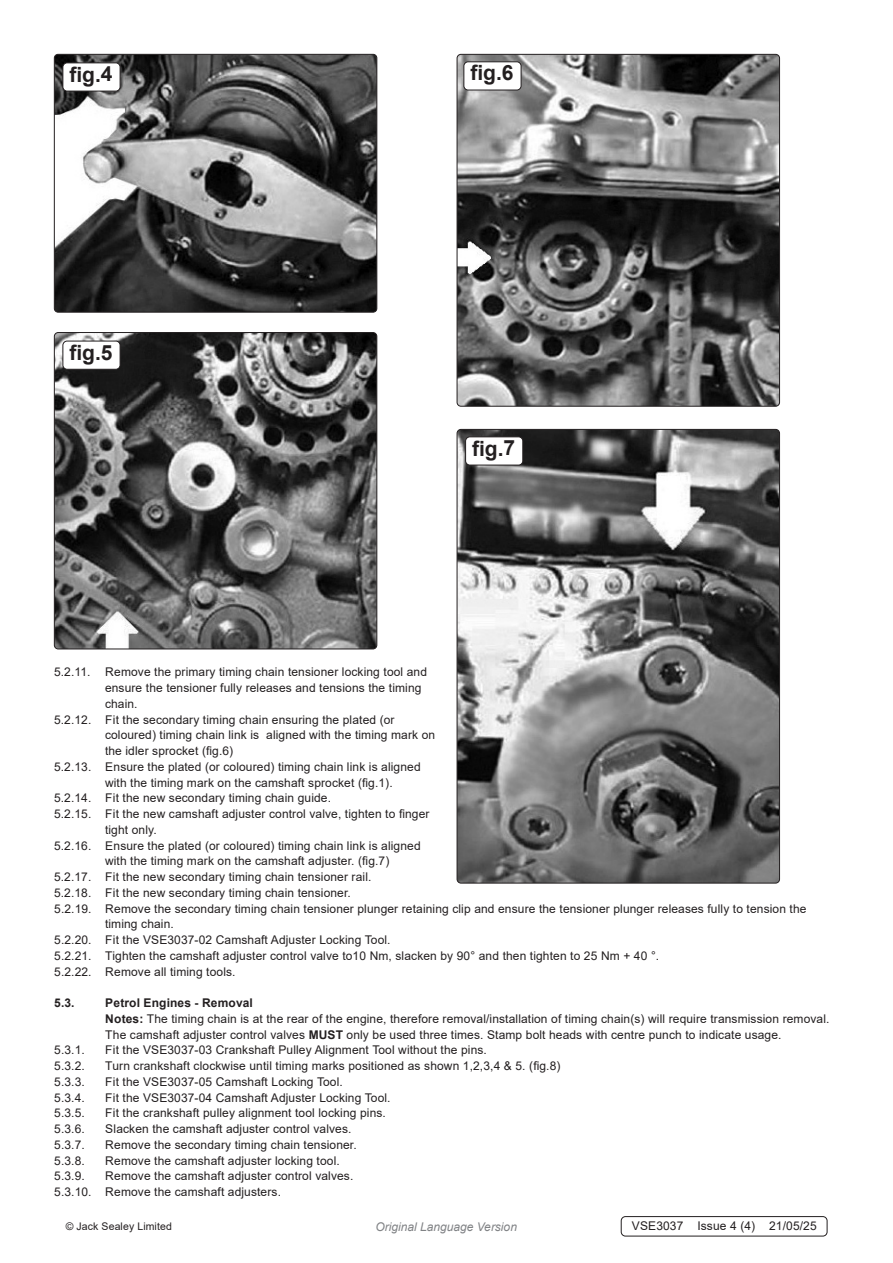
<style>
.page{position:relative;width:893px;height:1263px;background:#fff}
.page>*{position:absolute;margin:0;border:0;box-sizing:border-box;transform-origin:0 0}
.t1{font:700 21px "Arial";color:#231f20}
.Body{font:12px/15.8px "Arial";letter-spacing:.01em;color:#231f20}
.t2{font:700 12px "Arial";letter-spacing:.01em;color:#231f20}
.Body__Footer{font:12px "Arial";letter-spacing:.01em;color:#231f20}
.t3{font:italic 12px "Arial";color:#808285}
.Body__Justified__7pt{font:10.5px "Arial";letter-spacing:.01em;color:#231f20}
.s1{font-weight:700}
</style>
<div class="page">
<img style="left:54px;top:54px;width:323px;height:258px">
<div style="left:54px;top:54px;width:323px;height:258px;border:1px solid #231f20;border-radius:4px"></div>
<img style="left:54px;top:332px;width:323px;height:317px">
<div style="left:54px;top:332px;width:323px;height:317px;border:1px solid #231f20;border-radius:4px"></div>
<img style="left:457px;top:54px;width:322px;height:352px">
<div style="left:457px;top:54px;width:323px;height:353px;border:1px solid #231f20;border-radius:4px"></div>
<img style="left:457px;top:429px;width:322px;height:454px">
<div style="left:457px;top:429px;width:323px;height:454px;border:1px solid #231f20;border-radius:4px"></div>
<div style="left:63px;top:63px;width:57px;height:28px;background:#fff;border-radius:4px"></div>
<div style="left:63px;top:63px;width:57px;height:28px;border:1px solid #231f20;border-radius:4px"></div>
<div style="left:63px;top:341px;width:57px;height:28px;background:#fff;border-radius:4px"></div>
<div style="left:63px;top:341px;width:57px;height:29px;border:1px solid #231f20;border-radius:4px"></div>
<div style="left:464px;top:62px;width:57px;height:28px;background:#fff;border-radius:4px"></div>
<div style="left:463px;top:61px;width:58px;height:29px;border:1px solid #231f20;border-radius:4px"></div>
<div style="left:466px;top:437px;width:57px;height:28px;background:#fff;border-radius:4px"></div>
<div style="left:465px;top:436px;width:58px;height:29px;border:1px solid #231f20;border-radius:4px"></div>
<div style="left:621px;top:1216px;width:206px;height:20px;border:1px solid #231f20;border-radius:4px"></div>
<p class="t1" style="left:69px;top:59px;width:45px">fig.4</p>
<p class="t1" style="left:69px;top:338px;width:45px">fig.5</p>
<p class="t1" style="left:470px;top:58px;width:45px">fig.6</p>
<p class="t1" style="left:472px;top:433px;width:45px">fig.7</p>
<p class="Body" style="left:105px;top:664px;width:324px;text-indent:-51px">5.2.11. Remove the primary timing chain tensioner locking tool and ensure the tensioner fully releases and tensions the timing chain.</p>
<p class="Body" style="left:105px;top:711px;width:332px;text-indent:-51px">5.2.12. Fit the secondary timing chain ensuring the plated (or coloured) timing chain link is aligned with the timing mark on the idler sprocket (fig.6)</p>
<p class="Body" style="left:105px;top:759px;width:317px;text-indent:-51px">5.2.13. Ensure the plated (or coloured) timing chain link is aligned with the timing mark on the camshaft sprocket (fig.1).</p>
<p class="Body" style="left:54px;top:790px;width:279px">5.2.14. Fit the new secondary timing chain guide.</p>
<p class="Body" style="left:105px;top:806px;width:326px;text-indent:-51px">5.2.15. Fit the new camshaft adjuster control valve, tighten to finger tight only.</p>
<p class="Body" style="left:105px;top:837px;width:317px;text-indent:-51px">5.2.16. Ensure the plated (or coloured) timing chain link is aligned with the timing mark on the camshaft adjuster. (fig.7)</p>
<p class="Body" style="left:54px;top:869px;width:319px">5.2.17. Fit the new secondary timing chain tensioner rail.</p>
<p class="Body" style="left:54px;top:885px;width:298px">5.2.18. Fit the new secondary timing chain tensioner.</p>
<p class="Body" style="left:105px;top:900px;width:703px;text-indent:-51px">5.2.19. Remove the secondary timing chain tensioner plunger retaining clip and ensure the tensioner plunger releases fully to tension the timing chain.</p>
<p class="Body" style="left:54px;top:932px;width:338px">5.2.20. Fit the VSE3037-02 Camshaft Adjuster Locking Tool.</p>
<p class="Body" style="left:54px;top:948px;width:606px">5.2.21. Tighten the camshaft adjuster control valve to10 Nm, slacken by 90° and then tighten to 25 Nm + 40 °.</p>
<p class="Body" style="left:54px;top:963px;width:183px">5.2.22. Remove all timing tools.</p>
<p class="t2" style="left:54px;top:994px;width:22px">5.3.</p>
<p class="t2" style="left:105px;top:994px;width:149px">Petrol Engines - Removal</p>
<p class="Body" style="left:105px;top:1011px;width:726px"><span class="s1">Notes:</span> The timing chain is at the rear of the engine, therefore removal/installation of timing chain(s) will require transmission removal.</p>
<p class="Body" style="left:105px;top:1026px;width:678px">The camshaft adjuster control valves <span class="s1">MUST</span> only be used three times. Stamp bolt heads with centre punch to indicate usage.</p>
<p class="Body" style="left:54px;top:1042px;width:32px">5.3.1.</p>
<p class="Body" style="left:105px;top:1042px;width:383px">Fit the VSE3037-03 Crankshaft Pulley Alignment Tool without the pins.</p>
<p class="Body" style="left:54px;top:1058px;width:32px">5.3.2.</p>
<p class="Body" style="left:105px;top:1058px;width:457px">Turn crankshaft clockwise until timing marks positioned as shown 1,2,3,4 &amp; 5. (fig.8)</p>
<p class="Body" style="left:54px;top:1074px;width:32px">5.3.3.</p>
<p class="Body" style="left:105px;top:1074px;width:239px">Fit the VSE3037-05 Camshaft Locking Tool.</p>
<p class="Body" style="left:54px;top:1089px;width:32px">5.3.4.</p>
<p class="Body" style="left:105px;top:1089px;width:287px">Fit the VSE3037-04 Camshaft Adjuster Locking Tool.</p>
<p class="Body" style="left:54px;top:1105px;width:32px">5.3.5.</p>
<p class="Body" style="left:105px;top:1105px;width:282px">Fit the crankshaft pulley alignment tool locking pins.</p>
<p class="Body" style="left:54px;top:1121px;width:32px">5.3.6.</p>
<p class="Body" style="left:105px;top:1121px;width:248px">Slacken the camshaft adjuster control valves.</p>
<p class="Body" style="left:54px;top:1137px;width:32px">5.3.7.</p>
<p class="Body" style="left:105px;top:1137px;width:253px">Remove the secondary timing chain tensioner.</p>
<p class="Body" style="left:54px;top:1152px;width:32px">5.3.8.</p>
<p class="Body" style="left:105px;top:1152px;width:236px">Remove the camshaft adjuster locking tool.</p>
<p class="Body" style="left:54px;top:1168px;width:32px">5.3.9.</p>
<p class="Body" style="left:105px;top:1168px;width:250px">Remove the camshaft adjuster control valves.</p>
<p class="Body" style="left:54px;top:1184px;width:228px">5.3.10. Remove the camshaft adjusters.</p>
<p class="Body__Justified__7pt" style="left:66px;top:1219px;width:108px">© Jack Sealey Limited</p>
<p class="t3" style="left:375px;top:1219px;width:143px">Original Language Version</p>
<p class="Body__Footer" style="left:632px;top:1217px;width:186px">VSE3037 Issue 4 (4) 21/05/25</p>
</div>
